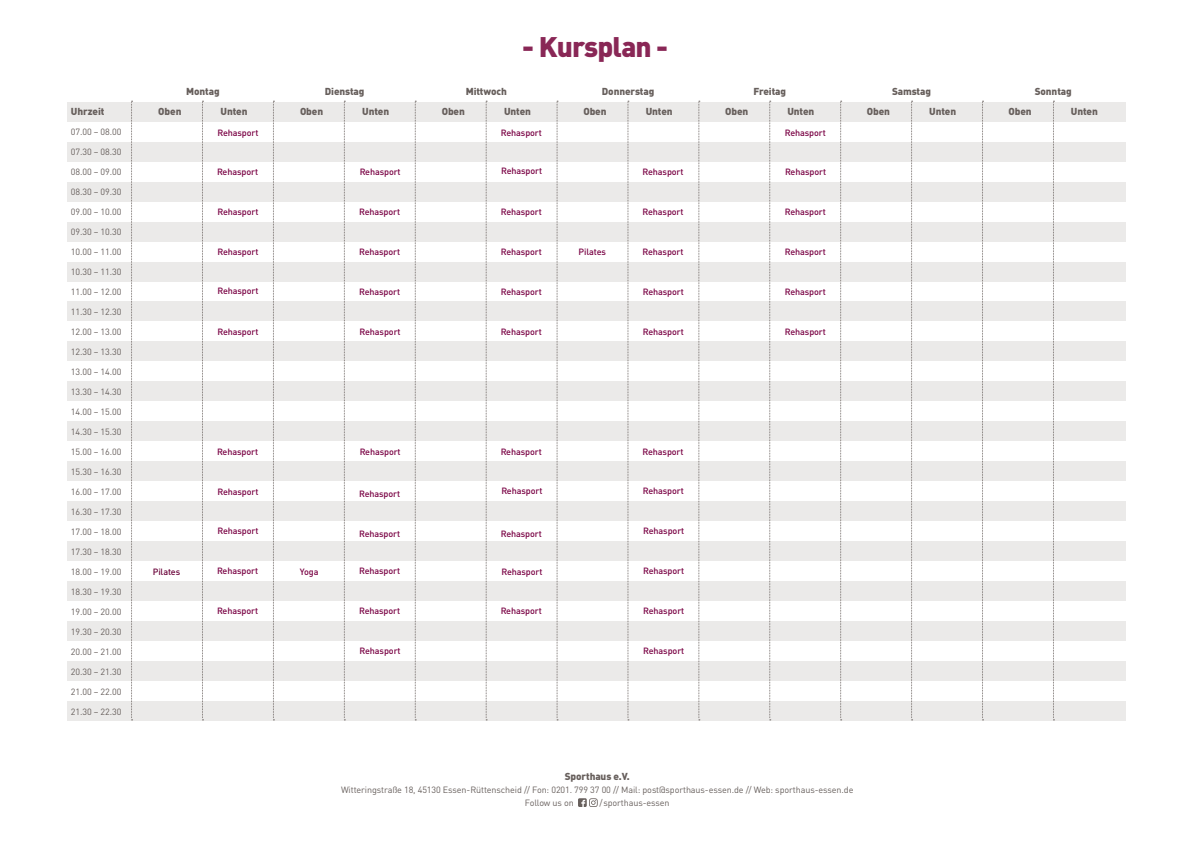
<style>
.page{position:relative;width:1191px;height:842px;background:#fff}
.page>*{position:absolute;margin:0;border:0;box-sizing:border-box;transform-origin:0 0}
.t1{font:900 28px "DIN Pro";letter-spacing:-.03em;color:#892756}
.t2{font:900 10px "DIN Pro";letter-spacing:-.01em;color:#675f5c}
.t3{font:9px/13px "DIN Pro";letter-spacing:-.01em;color:#675f5c}
.t4{font:500 9px "DIN Pro";letter-spacing:-.01em;color:#790043}
.t5{font:500 9px "DIN Pro";letter-spacing:-.01em;color:#690038}
</style>
<div class="page">
<div style="left:67px;top:102px;width:1058px;height:20px;background:#ebeae9"></div>
<div style="left:67px;top:421px;width:1058px;height:20px;background:#ebeae9"></div>
<div style="left:67px;top:182px;width:1058px;height:20px;background:#ebeae9"></div>
<div style="left:67px;top:501px;width:1058px;height:20px;background:#ebeae9"></div>
<div style="left:67px;top:142px;width:1058px;height:20px;background:#ebeae9"></div>
<div style="left:67px;top:461px;width:1058px;height:20px;background:#ebeae9"></div>
<div style="left:67px;top:222px;width:1058px;height:19px;background:#ebeae9"></div>
<div style="left:67px;top:541px;width:1058px;height:20px;background:#ebeae9"></div>
<div style="left:67px;top:262px;width:1058px;height:19px;background:#ebeae9"></div>
<div style="left:67px;top:581px;width:1058px;height:20px;background:#ebeae9"></div>
<div style="left:67px;top:301px;width:1058px;height:20px;background:#ebeae9"></div>
<div style="left:67px;top:621px;width:1058px;height:20px;background:#ebeae9"></div>
<div style="left:67px;top:341px;width:1058px;height:20px;background:#ebeae9"></div>
<div style="left:67px;top:661px;width:1058px;height:20px;background:#ebeae9"></div>
<div style="left:67px;top:381px;width:1058px;height:20px;background:#ebeae9"></div>
<div style="left:67px;top:701px;width:1058px;height:20px;background:#ebeae9"></div>
<svg style="left:273px;top:101px;width:1px;height:620px"></svg>
<svg style="left:131px;top:101px;width:2px;height:620px"></svg>
<svg style="left:202px;top:101px;width:1px;height:620px"></svg>
<svg style="left:486px;top:101px;width:1px;height:620px"></svg>
<svg style="left:769px;top:101px;width:2px;height:620px"></svg>
<svg style="left:344px;top:101px;width:1px;height:620px"></svg>
<svg style="left:627px;top:101px;width:2px;height:620px"></svg>
<svg style="left:911px;top:101px;width:1px;height:620px"></svg>
<svg style="left:1053px;top:101px;width:1px;height:620px"></svg>
<svg style="left:415px;top:101px;width:1px;height:620px"></svg>
<svg style="left:557px;top:101px;width:1px;height:620px"></svg>
<svg style="left:698px;top:101px;width:2px;height:620px"></svg>
<svg style="left:840px;top:101px;width:1px;height:620px"></svg>
<svg style="left:982px;top:101px;width:1px;height:620px"></svg>
<svg style="left:578px;top:798px;width:19px;height:9px"></svg>
<p class="t2" style="left:71px;top:103px;width:35px">Uhrzeit</p>
<p class="t3" style="left:71px;top:124px;width:52px">07.00 – 08.00</p>
<p class="t3" style="left:71px;top:144px;width:52px">07.30 – 08.30</p>
<p class="t3" style="left:71px;top:164px;width:52px">08.00 – 09.00</p>
<p class="t3" style="left:71px;top:184px;width:52px">08.30 – 09.30</p>
<p class="t3" style="left:71px;top:204px;width:52px">09.00 – 10.00</p>
<p class="t3" style="left:71px;top:224px;width:52px">09.30 – 10.30</p>
<p class="t3" style="left:71px;top:244px;width:52px">10.00 – 11.00</p>
<p class="t3" style="left:71px;top:264px;width:52px">10.30 – 11.30</p>
<p class="t3" style="left:71px;top:284px;width:52px">11.00 – 12.00</p>
<p class="t3" style="left:71px;top:304px;width:52px">11.30 – 12.30</p>
<p class="t3" style="left:71px;top:324px;width:52px">12.00 – 13.00</p>
<p class="t3" style="left:71px;top:344px;width:52px">12.30 – 13.30</p>
<p class="t3" style="left:71px;top:364px;width:52px">13.00 – 14.00</p>
<p class="t3" style="left:71px;top:384px;width:52px">13.30 – 14.30</p>
<p class="t3" style="left:71px;top:404px;width:52px">14.00 – 15.00</p>
<p class="t3" style="left:71px;top:424px;width:52px">14.30 – 15.30</p>
<p class="t3" style="left:71px;top:444px;width:52px">15.00 – 16.00</p>
<p class="t3" style="left:71px;top:464px;width:52px">15.30 – 16.30</p>
<p class="t3" style="left:71px;top:484px;width:52px">16.00 – 17.00</p>
<p class="t3" style="left:71px;top:504px;width:52px">16.30 – 17.30</p>
<p class="t3" style="left:71px;top:524px;width:52px">17.00 – 18.00</p>
<p class="t3" style="left:71px;top:544px;width:52px">17.30 – 18.30</p>
<p class="t3" style="left:71px;top:564px;width:52px">18.00 – 19.00</p>
<p class="t3" style="left:71px;top:584px;width:52px">18.30 – 19.30</p>
<p class="t3" style="left:71px;top:604px;width:52px">19.00 – 20.00</p>
<p class="t3" style="left:71px;top:624px;width:52px">19.30 – 20.30</p>
<p class="t3" style="left:71px;top:644px;width:52px">20.00 – 21.00</p>
<p class="t3" style="left:71px;top:664px;width:52px">20.30 – 21.30</p>
<p class="t3" style="left:71px;top:684px;width:52px">21.00 – 22.00</p>
<p class="t3" style="left:71px;top:704px;width:52px">21.30 – 22.30</p>
<h1 class="t1" style="left:522px;top:23px;width:147px">- Kursplan -</h1>
<p class="t2" style="left:186px;top:83px;width:35px">Montag</p>
<p class="t2" style="left:325px;top:83px;width:41px">Dienstag</p>
<p class="t2" style="left:466px;top:83px;width:43px">Mittwoch</p>
<p class="t2" style="left:602px;top:83px;width:54px">Donnerstag</p>
<p class="t2" style="left:753px;top:83px;width:34px">Freitag</p>
<p class="t2" style="left:892px;top:83px;width:40px">Samstag</p>
<p class="t2" style="left:1034px;top:83px;width:38px">Sonntag</p>
<p class="t2" style="left:158px;top:103px;width:25px">Oben</p>
<p class="t2" style="left:221px;top:103px;width:28px">Unten</p>
<p class="t2" style="left:300px;top:103px;width:25px">Oben</p>
<p class="t2" style="left:362px;top:103px;width:28px">Unten</p>
<p class="t2" style="left:442px;top:103px;width:25px">Oben</p>
<p class="t2" style="left:504px;top:103px;width:28px">Unten</p>
<p class="t2" style="left:583px;top:103px;width:25px">Oben</p>
<p class="t2" style="left:646px;top:103px;width:28px">Unten</p>
<p class="t2" style="left:725px;top:103px;width:25px">Oben</p>
<p class="t2" style="left:787px;top:103px;width:28px">Unten</p>
<p class="t2" style="left:867px;top:103px;width:25px">Oben</p>
<p class="t2" style="left:929px;top:103px;width:28px">Unten</p>
<p class="t2" style="left:1008px;top:103px;width:25px">Oben</p>
<p class="t2" style="left:1070px;top:103px;width:28px">Unten</p>
<p class="t4" style="left:217px;top:125px;width:42px">Rehasport</p>
<p class="t4" style="left:217px;top:165px;width:42px">Rehasport</p>
<p class="t4" style="left:360px;top:164px;width:42px">Rehasport</p>
<p class="t4" style="left:501px;top:125px;width:42px">Rehasport</p>
<p class="t4" style="left:501px;top:164px;width:42px">Rehasport</p>
<p class="t4" style="left:642px;top:165px;width:42px">Rehasport</p>
<p class="t4" style="left:785px;top:125px;width:42px">Rehasport</p>
<p class="t4" style="left:785px;top:164px;width:42px">Rehasport</p>
<p class="t4" style="left:501px;top:204px;width:42px">Rehasport</p>
<p class="t4" style="left:785px;top:204px;width:42px">Rehasport</p>
<p class="t4" style="left:642px;top:204px;width:42px">Rehasport</p>
<p class="t4" style="left:217px;top:204px;width:42px">Rehasport</p>
<p class="t4" style="left:359px;top:204px;width:42px">Rehasport</p>
<p class="t4" style="left:217px;top:244px;width:42px">Rehasport</p>
<p class="t4" style="left:578px;top:244px;width:29px">Pilates</p>
<p class="t4" style="left:359px;top:244px;width:42px">Rehasport</p>
<p class="t4" style="left:501px;top:245px;width:42px">Rehasport</p>
<p class="t4" style="left:785px;top:245px;width:42px">Rehasport</p>
<p class="t4" style="left:501px;top:284px;width:42px">Rehasport</p>
<p class="t4" style="left:785px;top:284px;width:42px">Rehasport</p>
<p class="t4" style="left:642px;top:245px;width:42px">Rehasport</p>
<p class="t4" style="left:217px;top:284px;width:42px">Rehasport</p>
<p class="t4" style="left:359px;top:284px;width:42px">Rehasport</p>
<p class="t4" style="left:643px;top:284px;width:42px">Rehasport</p>
<p class="t4" style="left:217px;top:324px;width:42px">Rehasport</p>
<p class="t4" style="left:360px;top:325px;width:42px">Rehasport</p>
<p class="t4" style="left:501px;top:324px;width:42px">Rehasport</p>
<p class="t4" style="left:217px;top:444px;width:42px">Rehasport</p>
<p class="t4" style="left:501px;top:444px;width:42px">Rehasport</p>
<p class="t4" style="left:360px;top:444px;width:42px">Rehasport</p>
<p class="t4" style="left:217px;top:484px;width:42px">Rehasport</p>
<p class="t4" style="left:359px;top:486px;width:42px">Rehasport</p>
<p class="t4" style="left:501px;top:484px;width:42px">Rehasport</p>
<p class="t4" style="left:217px;top:524px;width:42px">Rehasport</p>
<p class="t4" style="left:359px;top:526px;width:42px">Rehasport</p>
<p class="t4" style="left:359px;top:564px;width:42px">Rehasport</p>
<p class="t4" style="left:359px;top:604px;width:42px">Rehasport</p>
<p class="t5" style="left:153px;top:564px;width:29px">Pilates</p>
<p class="t4" style="left:217px;top:564px;width:42px">Rehasport</p>
<p class="t4" style="left:300px;top:564px;width:20px">Yoga</p>
<p class="t4" style="left:217px;top:604px;width:42px">Rehasport</p>
<p class="t4" style="left:501px;top:526px;width:42px">Rehasport</p>
<p class="t4" style="left:501px;top:564px;width:42px">Rehasport</p>
<p class="t4" style="left:501px;top:604px;width:42px">Rehasport</p>
<p class="t4" style="left:360px;top:643px;width:42px">Rehasport</p>
<p class="t4" style="left:643px;top:324px;width:42px">Rehasport</p>
<p class="t4" style="left:642px;top:444px;width:42px">Rehasport</p>
<p class="t4" style="left:643px;top:484px;width:42px">Rehasport</p>
<p class="t4" style="left:643px;top:524px;width:42px">Rehasport</p>
<p class="t4" style="left:643px;top:564px;width:42px">Rehasport</p>
<p class="t4" style="left:643px;top:604px;width:42px">Rehasport</p>
<p class="t4" style="left:643px;top:644px;width:42px">Rehasport</p>
<p class="t4" style="left:785px;top:324px;width:42px">Rehasport</p>
<p class="t2" style="left:564px;top:768px;width:67px">Sporthaus e.V.</p>
<p class="t3" style="left:525px;top:782px;width:330px;text-indent:-184px">Witteringstraße 18, 45130 Essen-Rüttenscheid // Fon: 0201. 799 37 00 // Mail: post@sporthaus-essen.de // Web: sporthaus-essen.de<br>Follow us on</p>
<p class="t3" style="left:599px;top:795px;width:72px">/sporthaus-essen</p>
</div>
